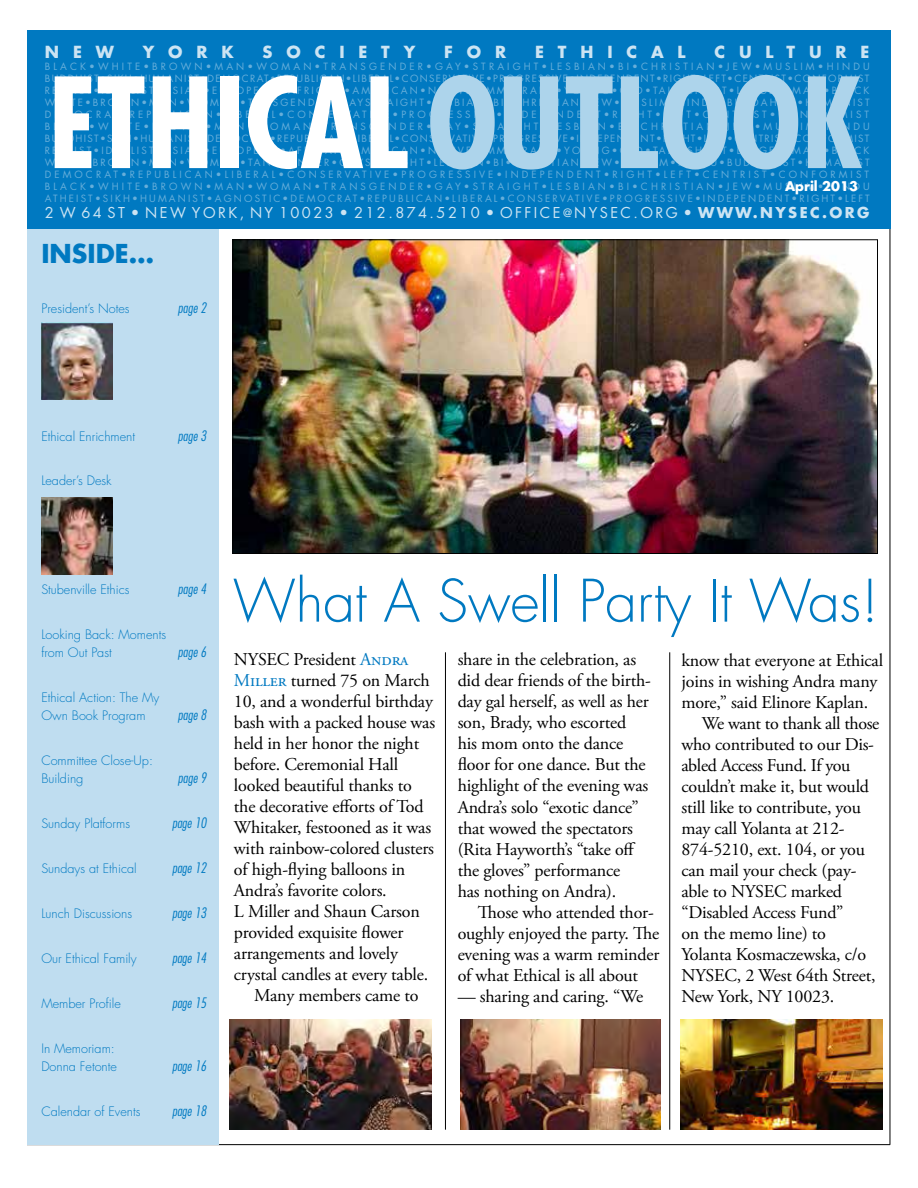
<style>
.page{position:relative;width:918px;height:1188px;background:#fff}
.page>*{position:absolute;margin:0;border:0;box-sizing:border-box;transform-origin:0 0}
.t1{font:700 condensed 121.65px "Futura";color:#fff}
.t2{font:300 57px "Futura";letter-spacing:-.005em;color:#0079c1}
.t3{font:700 25.35px "Futura";color:#0079c1}
.t4{font:18px/21px "Adobe Garamond Pro";letter-spacing:-.01em;color:#000}
.t5{font:700 16.2px "Futura";letter-spacing:.855em;color:#cce4f3}
.t6{font:14.55px "Futura";letter-spacing:.17em;color:#cce4f3}
.t7{font:italic 300 condensed 14.1px "Futura";color:#0079c1}
.t8{font:700 13.05px "Futura";color:#fff}
.t9{font:300 12.6px/18px "Futura";color:#0079c1}
.t10{font:9.75px/12px "Futura";letter-spacing:.22em;color:#66aeda;text-align:justify}
.s1{font-size:11.4px}
.s2{font-weight:700}
.s3{color:#add4eb}
.s4{color:#0079c1}
</style>
<div class="page">
<hr style="left:890px;top:227px;width:1px;height:918px;background:#000">
<hr style="left:27px;top:1144px;width:863px;height:1px;background:#000">
<div style="left:27px;top:30px;width:863px;height:199px;background:#0079c1"></div>
<hr style="left:669px;top:652px;width:1px;height:478px;background:#000">
<hr style="left:445px;top:652px;width:1px;height:478px;background:#000">
<div style="left:27px;top:229px;width:192px;height:916px;background:#bfddf0"></div>
<img style="left:235px;top:242px;width:641px;height:310px">
<img style="left:230px;top:1020px;width:202px;height:110px">
<img style="left:460px;top:1020px;width:201px;height:110px">
<img style="left:680px;top:1020px;width:202px;height:110px">
<img style="left:41px;top:323px;width:72px;height:77px">
<img style="left:41px;top:497px;width:72px;height:78px">
<h3 class="t5" style="left:45px;top:41px;width:71px">NEW</h3>
<h3 class="t5" style="left:143px;top:41px;width:92px">YORK</h3>
<h3 class="t5" style="left:263px;top:41px;width:153px">SOCIETY</h3>
<h3 class="t5" style="left:444px;top:41px;width:63px">FOR</h3>
<h3 class="t5" style="left:535px;top:41px;width:152px">ETHICAL</h3>
<h3 class="t5" style="left:715px;top:41px;width:156px">CULTURE</h3>
<p class="t10" style="left:45px;top:60px;width:826px">BLACK•WHITE•B ROWN•MAN•WOMAN•TR ANSGENDER•GAY•STRAIGHT•LESB IAN•B I•CHRISTIAN•JEW•MUSLIM•HINDU BUDDHIST•SIKH•H UMANIST•DEMOCRAT•REPUBLICAN•LIBERAL•CONSERVATIVE•PROGRESSIVE•INDEPENDENT•RIGHT•LEFT•CENTRIST•CONFORMIST REALIST•IDEALIST•ASIAN•E UROPEAN•AFRICAN•AMERICAN•N ATIVE•IMMIGRANT•YOUNG•OLD•TALL•SHORT•LARGE•SMALL•BLACK WHITE•B ROWN•MAN•WOMAN•TANSGENDER•GAYSTRAIGHT•LESB IAN•B I•CHRISTIAN•JEW•MUSLIM•HINDU•B UDD AHIST•H UMANIST D EMOCRAT•REPUB LICAN•LIB ERAL•CONSERVATIVE•PROGRESSIVE•I NDEPENDENT•RIGHT•LEFT•CENTRIST•CONFORMIST BLACK•WHITE•B ROWN•MAN•WOMAN•TR ANSGENDER•GAY•STRAIGHT•LESB IAN•B I•CHRISTIAN•JEW•MUSLIM•HINDU BUDDHIST•SIKH•H UMANIST•DEMOCRAT•REPUBLICAN•LIBERAL•CONSERVATIVE•PROGRESSIVE•INDEPENDENT•RIGHT•LEFT•CENTRIST•CONFORMIST REALIST•IDEALIST•ASIAN•E UROPEAN•AFRICAN•AMERICAN•N ATIVE•IMMIGRANT•YOUNG•OLD•TALL•SHORT•LARGE•SMALL•BLACK WHITE•B ROWN•MAN•WOMAN•TANSGENDER•GAYSTRAIGHT•LESB IAN•B I•CHRISTIAN•JEW•MUSLIM•HINDU•B UDD AHIST•H UMANIST D EMOCRAT•REPUB LICAN•LIB ERAL•CONSERVATIVE•PROGRESSIVE•I NDEPENDENT•RIGHT•LEFT•CENTRIST•CONFORMIST BLACK•WHITE•B ROWN•MAN•WOMAN•TR ANSGENDER•GAY•STRAIGHT•LESB IAN•B I•CHRISTIAN•JEW•MUSLIM•HINDU ATHEIST•SIKH•H UMANIST•AGNOSTIC•D EMOCRAT•REPUB LICAN•LIB ERAL•CONSERVATIVE•PROGRESSIVE•I NDEPENDENT•RIGHT•LEFT</p>
<h3 class="t6" style="left:45px;top:203px;width:826px">2 W 64 ST • N EW YORK, NY 10023 • 212.874.5210 • OFFICE<span class="s1">@</span>NYSEC.ORG • <span class="s2">WWW.NYSEC.ORG</span></h3>
<h1 class="t1" style="left:48px;top:45px;width:817px">ETHICAL <span class="s3">OUTLOOK</span></h1>
<h3 class="t8" style="left:785px;top:177px;width:74px">APRIL 2013</h3>
<h3 class="t3" style="left:41px;top:236px;width:114px">INSIDE…</h3>
<p class="t9" style="left:41px;top:300px;width:90px">President’s Notes</p>
<h3 class="t7" style="left:178px;top:299px;width:30px">page 2</h3>
<p class="t9" style="left:41px;top:428px;width:95px">Ethical Enrichment</p>
<h3 class="t7" style="left:178px;top:427px;width:30px">page 3</h3>
<p class="t9" style="left:41px;top:472px;width:72px">Leader’s Desk</p>
<p class="t9" style="left:41px;top:581px;width:90px">Stubenville Ethics</p>
<h3 class="t7" style="left:178px;top:580px;width:30px">page 4</h3>
<p class="t9" style="left:41px;top:626px;width:126px">Looking Back: Moments from Out Past</p>
<h3 class="t7" style="left:178px;top:643px;width:30px">page 6</h3>
<p class="t9" style="left:41px;top:689px;width:120px">Ethical Action: The My<br>Own Book Program</p>
<p class="t9" style="left:41px;top:752px;width:113px">Committee Close-Up:<br>Building</p>
<h3 class="t7" style="left:178px;top:706px;width:30px">page 8</h3>
<h3 class="t7" style="left:178px;top:769px;width:30px">page 9</h3>
<p class="t9" style="left:41px;top:815px;width:90px">Sunday Platforms</p>
<h3 class="t7" style="left:172px;top:814px;width:36px">page 10</h3>
<p class="t9" style="left:41px;top:860px;width:97px">Sundays at Ethical</p>
<h3 class="t7" style="left:172px;top:859px;width:36px">page 12</h3>
<p class="t9" style="left:41px;top:905px;width:92px">Lunch Discussions</p>
<h3 class="t7" style="left:172px;top:904px;width:36px">page 13</h3>
<p class="t9" style="left:41px;top:950px;width:97px">Our Ethical Family</p>
<h3 class="t7" style="left:172px;top:949px;width:36px">page 14</h3>
<p class="t9" style="left:41px;top:995px;width:81px">Member Profile</p>
<h3 class="t7" style="left:172px;top:994px;width:36px">page 15</h3>
<p class="t9" style="left:41px;top:1040px;width:77px">In Memoriam:<br>Donna Fetonte</p>
<h3 class="t7" style="left:172px;top:1057px;width:36px">page 16</h3>
<p class="t9" style="left:41px;top:1103px;width:101px">Calendar of Events</p>
<h3 class="t7" style="left:172px;top:1102px;width:36px">page 18</h3>
<h2 class="t2" style="left:233px;top:564px;width:648px">What A Swell Party It Was!</h2>
<h3 class="t4" style="left:234px;top:650px;width:176px">NYSEC President <span class="s4">Andra</span></h3>
<h3 class="t4" style="left:234px;top:671px;width:197px"><span class="s4">Miller</span> turned 75 on March</h3>
<h3 class="t4" style="left:234px;top:692px;width:201px">10, and a wonderful birthday</h3>
<h3 class="t4" style="left:234px;top:713px;width:203px">bash with a packed house was</h3>
<h3 class="t4" style="left:234px;top:734px;width:187px">held in her honor the night</h3>
<h3 class="t4" style="left:234px;top:755px;width:166px">before. Ceremonial Hall</h3>
<h3 class="t4" style="left:234px;top:776px;width:179px">looked beautiful thanks to</h3>
<h3 class="t4" style="left:234px;top:797px;width:191px">the decorative efforts of Tod</h3>
<h3 class="t4" style="left:234px;top:818px;width:199px">Whitaker, festooned as it was</h3>
<h3 class="t4" style="left:234px;top:839px;width:202px">with rainbow-colored clusters</h3>
<h3 class="t4" style="left:234px;top:860px;width:173px">of high-flying balloons in</h3>
<h3 class="t4" style="left:234px;top:881px;width:154px">Andra’s favorite colors.</h3>
<h3 class="t4" style="left:234px;top:902px;width:187px">L Miller and Shaun Carson</h3>
<h3 class="t4" style="left:234px;top:923px;width:171px">provided exquisite flower</h3>
<h3 class="t4" style="left:234px;top:944px;width:166px">arrangements and lovely</h3>
<h3 class="t4" style="left:234px;top:965px;width:196px">crystal candles at every table.</h3>
<h3 class="t4" style="left:254px;top:986px;width:166px">Many members came to</h3>
<p class="t4" style="left:458px;top:650px;width:195px">share in the celebration, as did dear friends of the birth&shy;day gal herself, as well as her son, Brady, who escorted<br>his mom onto the dance floor for one dance. But the highlight of the evening was<br>Andra’s solo “exotic dance” that wowed the spectators (Rita Hayworth’s “take off the gloves” performance<br>has nothing on Andra).</p>
<h3 class="t4" style="left:458px;top:902px;width:203px;text-indent:20px">Those who attended thor&shy;oughly enjoyed the party. The evening was a warm reminder of what Ethical is all about</h3>
<h3 class="t4" style="left:458px;top:986px;width:187px">— sharing and caring. “We</h3>
<h3 class="t4" style="left:681px;top:650px;width:203px">know that everyone at Ethical</h3>
<h3 class="t4" style="left:681px;top:671px;width:198px">joins in wishing Andra many</h3>
<h3 class="t4" style="left:681px;top:692px;width:188px">more,” said Elinore Kaplan.</h3>
<h3 class="t4" style="left:702px;top:713px;width:179px">We want to thank all those</h3>
<h3 class="t4" style="left:681px;top:734px;width:194px">who contributed to our Dis-</h3>
<h3 class="t4" style="left:681px;top:755px;width:171px">abled Access Fund. If you</h3>
<h3 class="t4" style="left:681px;top:776px;width:189px">couldn’t make it, but would</h3>
<h3 class="t4" style="left:681px;top:797px;width:181px">still like to contribute, you</h3>
<h3 class="t4" style="left:681px;top:818px;width:165px">may call Yolanta at 212-</h3>
<h3 class="t4" style="left:681px;top:839px;width:185px">874-5210, ext. 104, or you</h3>
<h3 class="t4" style="left:681px;top:860px;width:177px">can mail your check (pay-</h3>
<h3 class="t4" style="left:681px;top:881px;width:162px">able to NYSEC marked</h3>
<h3 class="t4" style="left:681px;top:902px;width:164px">“Disabled Access Fund”</h3>
<h3 class="t4" style="left:681px;top:923px;width:146px">on the memo line) to</h3>
<h3 class="t4" style="left:681px;top:944px;width:186px">Yolanta Kosmaczewska, c/o</h3>
<h3 class="t4" style="left:681px;top:965px;width:196px">NYSEC, 2 West 64th Street,</h3>
<h3 class="t4" style="left:681px;top:986px;width:155px">New York, NY 10023.</h3>
</div>
